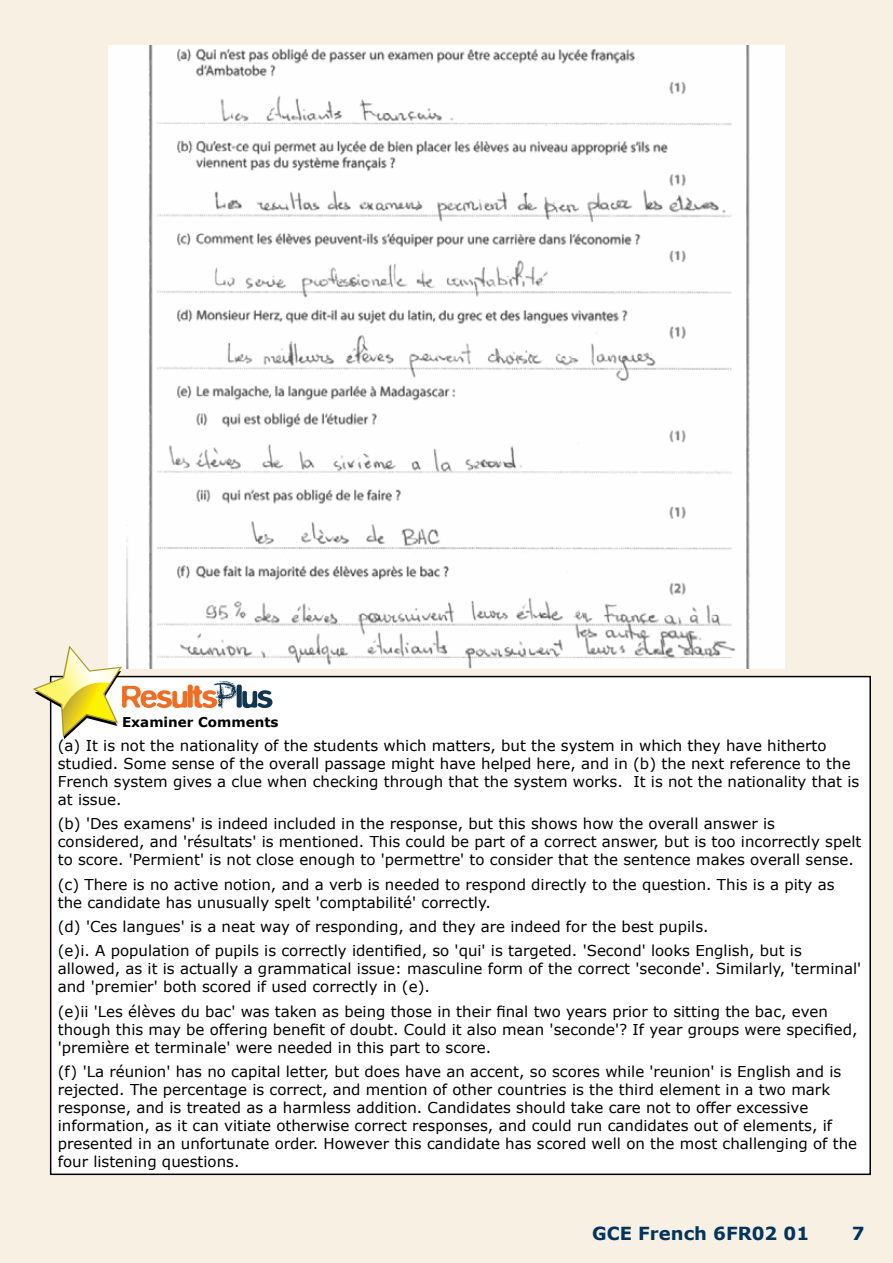
<style>
.page{position:relative;width:893px;height:1263px;background:#f8f0e2}
.page>*{position:absolute;margin:0;border:0;box-sizing:border-box;transform-origin:0 0}
.t1{font:700 18px "Verdana";color:#00355f}
.t2{font:15px/18px "Verdana";color:#000}
.t3{font:700 13.5px "Verdana";color:#000}
</style>
<div class="page">
<img style="left:108px;top:46px;width:677px;height:623px">
<div style="left:51px;top:676px;width:819px;height:498px;background:#fff"></div>
<svg style="left:33px;top:645px;width:239px;height:94px"></svg>
<p class="t3" style="left:122px;top:713px;width:158px">Examiner Comments</p>
<p class="t2" style="left:58px;top:736px;width:803px">(a) It is not the nationality of the students which matters, but the system in which they have hitherto studied. Some sense of the overall passage might have helped here, and in (b) the next reference to the French system gives a clue when checking through that the system works. It is not the nationality that is at issue.</p>
<p class="t2" style="left:58px;top:814px;width:805px">(b) 'Des examens' is indeed included in the response, but this shows how the overall answer is considered, and 'résultats' is mentioned. This could be part of a correct answer, but is too incorrectly spelt to score. 'Permient' is not close enough to 'permettre' to consider that the sentence makes overall sense.</p>
<p class="t2" style="left:58px;top:875px;width:778px">(c) There is no active notion, and a verb is needed to respond directly to the question. This is a pity as the candidate has unusually spelt 'comptabilité' correctly.</p>
<p class="t2" style="left:58px;top:914px;width:746px;line-height:24.3px">(d) 'Ces langues' is a neat way of responding, and they are indeed for the best pupils.<br>(e)i. A population of pupils is correctly identified, so 'qui' is targeted. 'Second' looks English, but is</p>
<p class="t2" style="left:58px;top:959px;width:805px">allowed, as it is actually a grammatical issue: masculine form of the correct 'seconde'. Similarly, 'terminal' and 'premier' both scored if used correctly in (e).</p>
<p class="t2" style="left:58px;top:1002px;width:801px">(e)ii 'Les élèves du bac' was taken as being those in their final two years prior to sitting the bac, even though this may be offering benefit of doubt. Could it also mean 'seconde'? If year groups were specified, 'première et terminale' were needed in this part to score.</p>
<p class="t2" style="left:58px;top:1062px;width:801px">(f) 'La réunion' has no capital letter, but does have an accent, so scores while 'reunion' is English and is rejected. The percentage is correct, and mention of other countries is the third element in a two mark response, and is treated as a harmless addition. Candidates should take care not to offer excessive information, as it can vitiate otherwise correct responses, and could run candidates out of elements, if presented in an unfortunate order. However this candidate has scored well on the most challenging of the four listening questions.</p>
<p class="t1" style="left:592px;top:1222px;width:218px">GCE French 6FR02 01</p>
<p class="t1" style="left:852px;top:1222px;width:14px">7</p>
</div>
